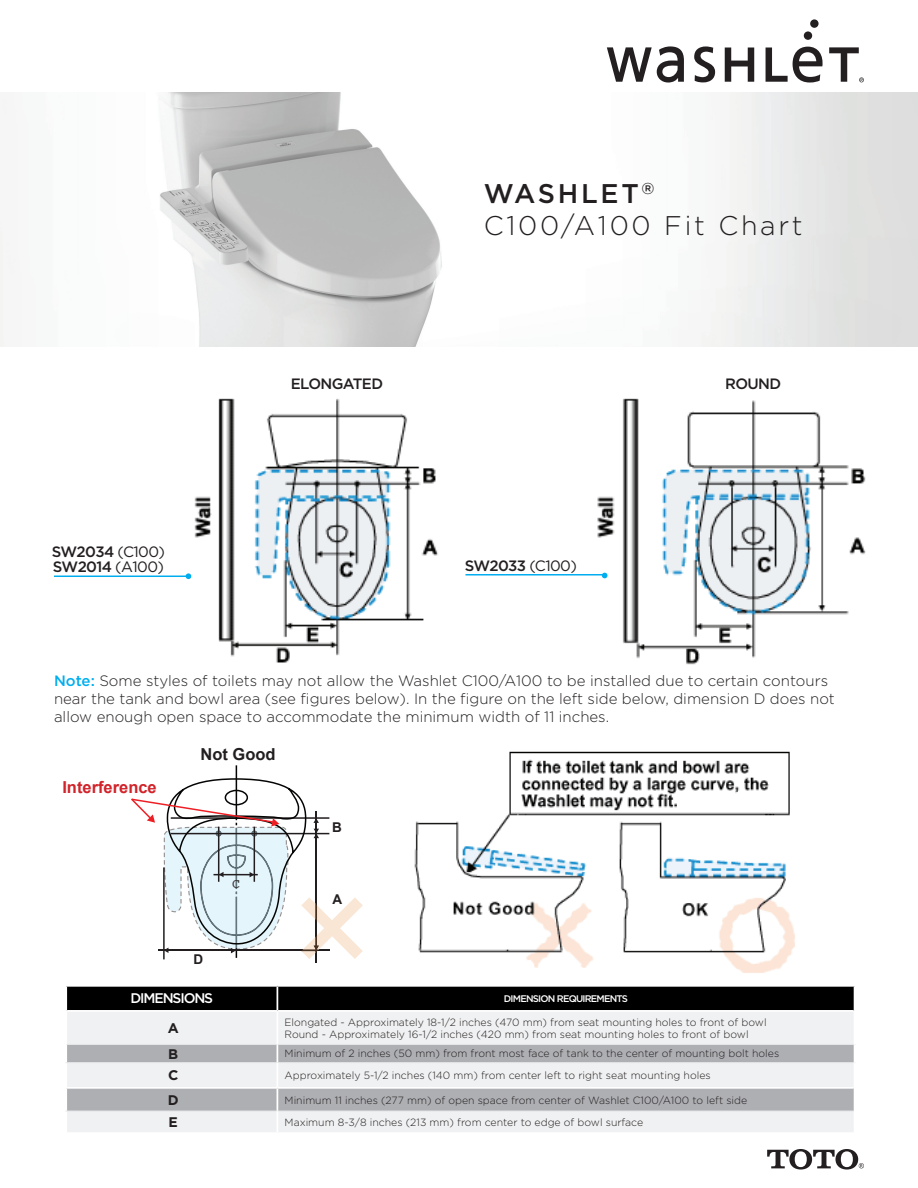
<style>
.page{position:relative;width:918px;height:1188px;background:#fff}
.page>*{position:absolute;margin:0;border:0;box-sizing:border-box;transform-origin:0 0}
.t1{font:300 27px/32.4px "Gotham";letter-spacing:.1em;color:#231f20}
.t2{font:700 16.5px "Arial";color:#d1232a}
.t3{font:700 16.5px "Arial";color:#231f20}
.t4{font:300 15px/18px "Gotham";color:#231f20}
.t5{font:500 15px/15px "Gotham";letter-spacing:-.04em;color:#231f20}
.t6{font:500 13.95px "Gotham";letter-spacing:-.08em;color:#fff}
.t7{font:700 13.95px "Gotham";color:#231f20}
.t8{font:700 13.5px "Arial";color:#231f20}
.t9{font:13.5px "Courier";color:#373535}
.t10{font:300 10.5px/12.6px "Gotham";color:#231f20}
.t11{font:500 9.6px "Gotham";letter-spacing:-.08em;color:#fff}
.s1{font-weight:500}
.s2{font-weight:400}
.s3{font-weight:500;color:#00aeef}
</style>
<div class="page">
<svg style="left:725px;top:48px;width:29px;height:34px"></svg>
<div style="left:804px;top:31px;width:8px;height:9px;background:#231f20;border-radius:50%"></div>
<div style="left:810px;top:19px;width:9px;height:9px;background:#231f20;border-radius:50%"></div>
<svg style="left:694px;top:46px;width:21px;height:36px"></svg>
<svg style="left:607px;top:46px;width:77px;height:37px"></svg>
<svg style="left:766px;top:47px;width:98px;height:36px"></svg>
<svg style="left:767px;top:1149px;width:97px;height:21px"></svg>
<img style="left:158px;top:398px;width:708px;height:267px">
<div style="left:67px;top:1012px;width:787px;height:32px;background:#f0f1f2"></div>
<hr style="left:277px;top:1012px;width:1px;height:32px;background:#fff">
<div style="left:66px;top:987px;width:789px;height:24px;background:#000"></div>
<hr style="left:67px;top:1010px;width:210px;height:2px;background:#fff">
<hr style="left:277px;top:1010px;width:577px;height:2px;background:#fff">
<svg style="left:65px;top:1044px;width:789px;height:88px"></svg>
<hr style="left:65px;top:1087px;width:212px;height:2px;background:#fff">
<hr style="left:236px;top:765px;width:1px;height:55px;background:#040503">
<hr style="left:316px;top:811px;width:1px;height:151px;background:#221d1f">
<img style="left:0;top:93px;width:918px;height:253px">
<svg style="left:131px;top:778px;width:232px;height:181px"></svg>
<img style="left:414px;top:751px;width:381px;height:222px">
<hr style="left:54px;top:576px;width:134px;height:1px;background:#00aeef">
<svg style="left:186px;top:573px;width:5px;height:6px"></svg>
<svg style="left:602px;top:573px;width:6px;height:5px"></svg>
<hr style="left:465px;top:574px;width:140px;height:2px;background:#00aeef">
<h1 class="t1" style="left:484px;top:177px;width:320px"><span class="s1">WASHLET</span><sup>®<br></sup>C100/A100 Fit Chart</h1>
<h3 class="t5" style="left:52px;top:543px;width:115px">SW2034 <span class="s2">(C100)<br></span>SW2014 <span class="s2">(A100)</span></h3>
<h3 class="t5" style="left:291px;top:375px;width:94px">ELONGATED</h3>
<h3 class="t5" style="left:725px;top:375px;width:58px">ROUND</h3>
<h3 class="t5" style="left:465px;top:558px;width:114px">SW2033 <span class="s2">(C100)</span></h3>
<p class="t4" style="left:54px;top:672px;width:782px"><span class="s3">Note:</span> Some styles of toilets may not allow the Washlet C100/A100 to be installed due to certain contours near the tank and bowl area (see figures below). In the figure on the left side below, dimension D does not allow enough open space to accommodate the minimum width of 11 inches.</p>
<h2 class="t2" style="left:62px;top:776px;width:96px">Interference</h2>
<h2 class="t3" style="left:200px;top:743px;width:77px">Not Good</h2>
<p class="t8" style="left:194px;top:951px;width:11px">D</p>
<p class="t9" style="left:232px;top:873px;width:10px">C</p>
<p class="t8" style="left:332px;top:818px;width:11px">B</p>
<p class="t8" style="left:332px;top:890px;width:11px">A</p>
<h3 class="t6" style="left:130px;top:991px;width:84px">DIMENSIONS</h3>
<p class="t11" style="left:504px;top:993px;width:126px">DIMENSION REQUIREMENTS</p>
<h3 class="t7" style="left:168px;top:1020px;width:13px">A</h3>
<p class="t10" style="left:285px;top:1015px;width:484px">Elongated - Approximately 18-1/2 inches (470 mm) from seat mounting holes to front of bowl<br>Round - Approximately 16-1/2 inches (420 mm) from seat mounting holes to front of bowl</p>
<h3 class="t7" style="left:168px;top:1046px;width:12px">B</h3>
<p class="t10" style="left:285px;top:1047px;width:496px">Minimum of 2 inches (50 mm) from front most face of tank to the center of mounting bolt holes</p>
<h3 class="t7" style="left:168px;top:1067px;width:12px">C</h3>
<p class="t10" style="left:285px;top:1069px;width:428px">Approximately 5-1/2 inches (140 mm) from center left to right seat mounting holes</p>
<h3 class="t7" style="left:168px;top:1092px;width:12px">D</h3>
<p class="t10" style="left:285px;top:1093px;width:464px">Minimum 11 inches (277 mm) of open space from center of Washlet C100/A100 to left side</p>
<h3 class="t7" style="left:169px;top:1114px;width:11px">E</h3>
<p class="t10" style="left:285px;top:1115px;width:360px">Maximum 8-3/8 inches (213 mm) from center to edge of bowl surface</p>
</div>
